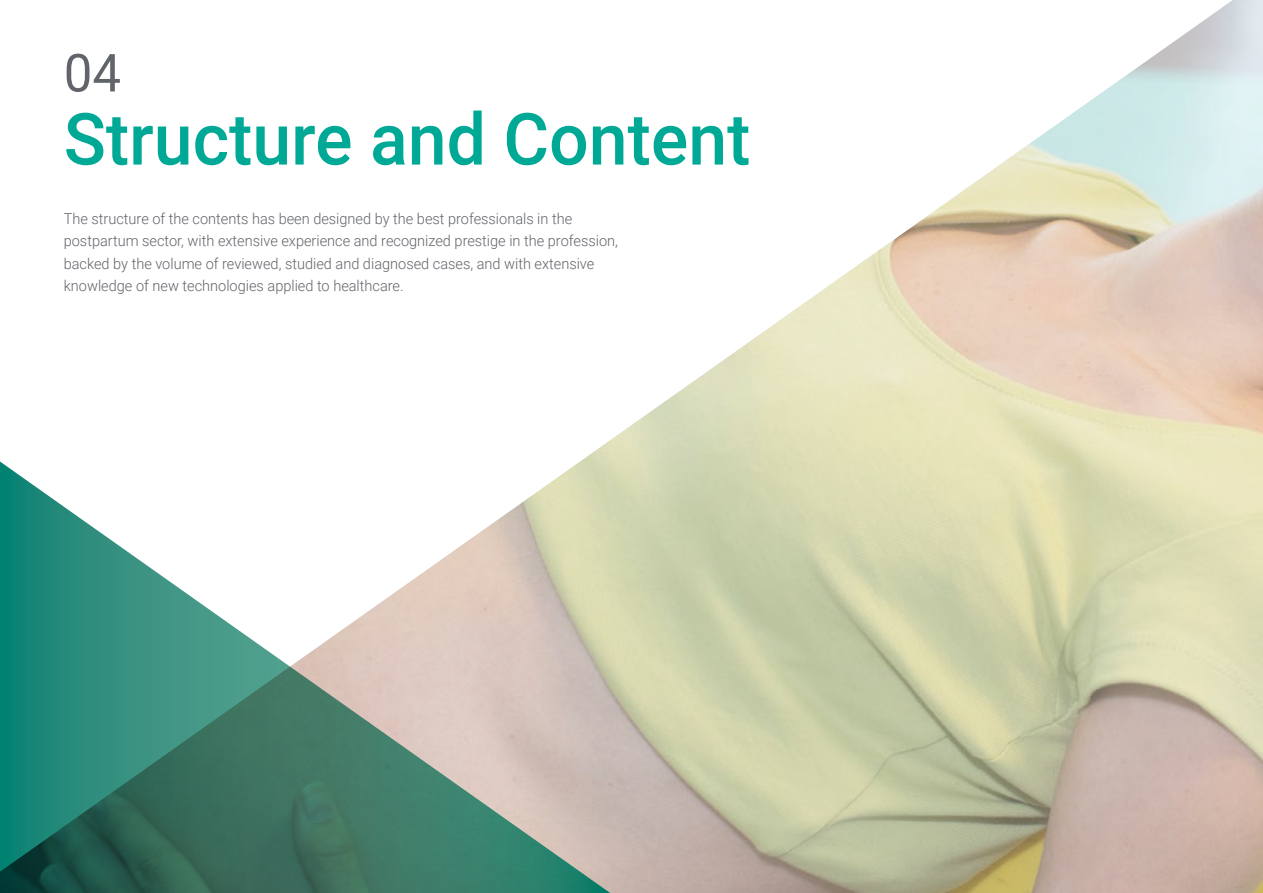
<style>
.page{position:relative;width:1263px;height:893px;background:#fff}
.page>*{position:absolute;margin:0;border:0;box-sizing:border-box;transform-origin:0 0}
.t1{font:500 72px "Roboto";color:#00a996}
.t2{font:52.5px "Roboto";color:#61646a}
.t3{font:300 15px/22.5px "Roboto";color:#61646a}
</style>
<div class="page">
<img style="left:602px;top:0;width:661px;height:893px">
<svg style="left:0;top:446px;width:640px;height:447px"></svg>
<h2 class="t2" style="left:64px;top:36px;width:59px">04</h2>
<h1 class="t1" style="left:64px;top:89px;width:688px">Structure and Content</h1>
<p class="t3" style="left:64px;top:207px;width:556px">The structure of the contents has been designed by the best professionals in the postpartum sector, with extensive experience and recognized prestige in the profession, backed by the volume of reviewed, studied and diagnosed cases, and with extensive knowledge of new technologies applied to healthcare.</p>
</div>
